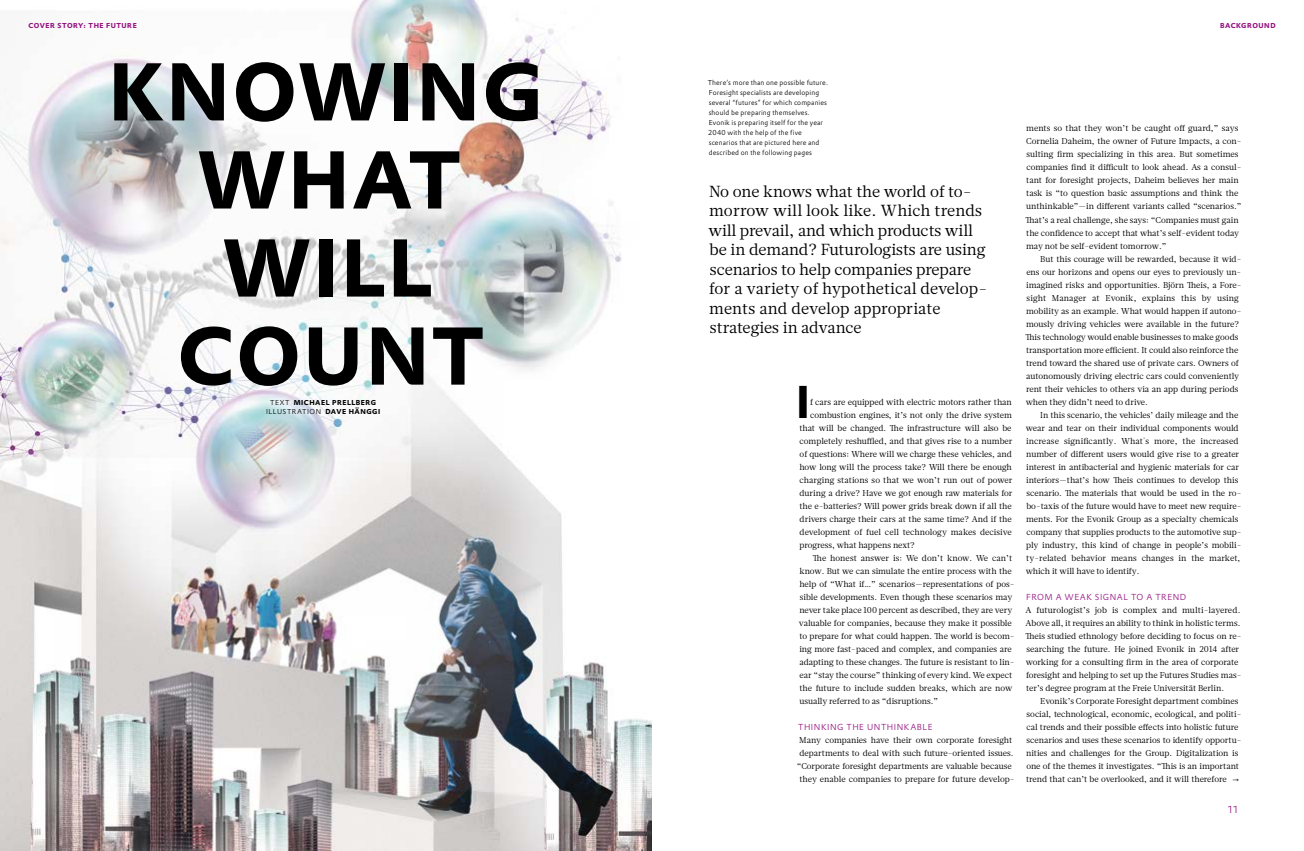
<style>
.page{position:relative;width:1304px;height:851px;background:#fff}
.page>*{position:absolute;margin:0;border:0;box-sizing:border-box;transform-origin:0 0}
.t1{font:700 80px/88px "Evonik Prokyon";letter-spacing:.035em;color:#000;text-align:center}
.t2{font:700 44.9px "Evonik Prokyon";color:#000}
.t3{font:16px/19.5px "Glosa Text";letter-spacing:-.005em;color:#000}
.t4{font:300 10px "Evonik Prokyon";color:#94107f}
.t5{font:8.5px/13px "Glosa Text";color:#000}
.t6{font:300 8.5px "Evonik Prokyon";letter-spacing:.065em;color:#94107f}
.t7{font:300 8.5px "Evonik Prokyon";color:#000}
.t8{font:300 7px/10px "Evonik Prokyon";letter-spacing:.02em;color:#000}
.t9{font:700 7px/9px "Evonik Prokyon";letter-spacing:.075em;color:#000;text-align:center}
.t10{font:700 7px "Evonik Prokyon";letter-spacing:.075em;color:#94107f}
.s1{font-weight:300}
</style>
<div class="page">
<img style="left:0;top:0;width:652px;height:850px">
<p class="t10" style="left:28px;top:20px;width:110px">COVER STORY: THE FUTURE</p>
<p class="t10" style="left:1220px;top:20px;width:57px">BACKGROUND</p>
<h1 class="t1" style="left:109px;top:42px;width:436px">KNOWING<br>WHAT<br>WILL<br>COUNT</h1>
<p class="t9" style="left:266px;top:397px;width:116px"><span class="s1">TEXT</span> MICHAEL PRELLBERG<br><span class="s1">ILLUSTRATION</span> DAVE HÄNGGI</p>
<p class="t8" style="left:708px;top:77px;width:122px">There’s more than one possible future.<br>Foresight specialists are developing several “futures” for which companies should be preparing themselves.<br>Evonik is preparing itself for the year 2040 with the help of the five scenarios that are pictured here and described on the following pages</p>
<p class="t3" style="left:708px;top:181px;width:280px">No one knows what the world of to&shy;morrow will look like. Which trends will prevail, and which products will be in demand? Futurologists are using scenarios to help companies prepare for a variety of hypothetical develop&shy;ments and develop appropriate strategies in advance</p>
<h2 class="t2" style="left:796px;top:365px;width:15px">I</h2>
<p class="t5" style="left:810px;top:395px;width:203px">f cars are equipped with electric motors rather than</p>
<p class="t5" style="left:810px;top:408px;width:203px">combustion engines, it’s not only the drive system</p>
<p class="t5" style="left:799px;top:421px;width:214px">that will be changed. The infrastructure will also be</p>
<p class="t5" style="left:800px;top:434px;width:214px">completely reshuffled, and that gives rise to a number</p>
<p class="t5" style="left:800px;top:447px;width:214px">of questions: Where will we charge these vehicles, and</p>
<p class="t5" style="left:799px;top:460px;width:214px">how long will the process take? Will there be enough</p>
<p class="t5" style="left:800px;top:473px;width:214px">charging stations so that we won’t run out of power</p>
<p class="t5" style="left:800px;top:486px;width:214px">during a drive? Have we got enough raw materials for</p>
<p class="t5" style="left:799px;top:499px;width:214px">the e-batteries? Will power grids break down if all the</p>
<p class="t5" style="left:800px;top:512px;width:214px">drivers charge their cars at the same time? And if the</p>
<p class="t5" style="left:800px;top:525px;width:214px">development of fuel cell technology makes decisive</p>
<p class="t5" style="left:799px;top:538px;width:117px">progress, what happens next?</p>
<p class="t5" style="left:813px;top:551px;width:201px">The honest answer is: We don’t know. We can’t</p>
<p class="t5" style="left:799px;top:564px;width:214px">know. But we can simulate the entire process with the</p>
<p class="t5" style="left:799px;top:577px;width:217px">help of “What if…” scenarios—representations of pos-</p>
<p class="t5" style="left:800px;top:590px;width:214px">sible developments. Even though these scenarios may</p>
<p class="t5" style="left:799px;top:603px;width:214px">never take place 100 percent as described, they are very</p>
<p class="t5" style="left:799px;top:616px;width:214px">valuable for companies, because they make it possible</p>
<p class="t5" style="left:799px;top:629px;width:217px">to prepare for what could happen. The world is becom-</p>
<p class="t5" style="left:799px;top:642px;width:214px">ing more fast-paced and complex, and companies are</p>
<p class="t5" style="left:800px;top:655px;width:217px">adapting to these changes. The future is resistant to lin-</p>
<p class="t5" style="left:800px;top:668px;width:214px">ear “stay the course” thinking of every kind. We expect</p>
<p class="t5" style="left:799px;top:681px;width:214px">the future to include sudden breaks, which are now</p>
<p class="t5" style="left:799px;top:694px;width:140px">usually referred to as “disruptions.”</p>
<p class="t6" style="left:798px;top:720px;width:136px">THINKING THE UNTHINKABLE</p>
<p class="t5" style="left:797px;top:733px;width:219px;text-align:center">Many companies have their own corporate foresight departments to deal with such future-oriented issues. “Corporate foresight departments are valuable because they enable companies to prepare for future develop-</p>
<p class="t5" style="left:1025px;top:122px;width:217px">ments so that they won’t be caught off guard,” says Cornelia Daheim, the owner of Future Impacts, a con&shy;sulting firm specializing in this area. But sometimes companies find it difficult to look ahead. As a consul&shy;tant for foresight projects, Daheim believes her main task is “to question basic assumptions and think the unthinkable”—in different variants called “scenarios.” That’s a real challenge, she says: “Companies must gain the confidence to accept that what’s self-evident today may not be self-evident tomorrow.”</p>
<p class="t5" style="left:1025px;top:252px;width:217px;text-indent:15px">But this courage will be rewarded, because it wid&shy;ens our horizons and opens our eyes to previously un&shy;imagined risks and opportunities. Björn Theis, a Fore&shy;sight Manager at Evonik, explains this by using mobility as an example. What would happen if autono&shy;mously driving vehicles were available in the future?<br>This technology would enable businesses to make goods transportation more efficient. It could also reinforce the trend toward the shared use of private cars. Owners of autonomously driving electric cars could conveniently rent their vehicles to others via an app during periods when they didn’t need to drive.</p>
<p class="t5" style="left:1026px;top:408px;width:217px;text-indent:14px">In this scenario, the vehicles’ daily mileage and the wear and tear on their individual components would increase significantly. What's more, the increased number of different users would give rise to a greater interest in antibacterial and hygienic materials for car interiors—that’s how Theis continues to develop this scenario. The materials that would be used in the ro&shy;bo-taxis of the future would have to meet new require&shy;ments. For the Evonik Group as a specialty chemicals company that supplies products to the automotive sup&shy;ply industry, this kind of change in people’s mobili&shy;ty-related behavior means changes in the market, which it will have to identify.</p>
<p class="t6" style="left:1026px;top:590px;width:162px">FROM A WEAK SIGNAL TO A TREND</p>
<p class="t5" style="left:1025px;top:603px;width:217px">A futurologist’s job is complex and multi-layered.<br>Above all, it requires an ability to think in holistic terms.<br>Theis studied ethnology before deciding to focus on re&shy;searching the future. He joined Evonik in 2014 after working for a consulting firm in the area of corporate foresight and helping to set up the Futures Studies mas&shy;ter’s degree program at the Freie Universität Berlin.</p>
<p class="t5" style="left:1026px;top:694px;width:217px;text-indent:14px">Evonik’s Corporate Foresight department combines social, technological, economic, ecological, and politi&shy;cal trends and their possible effects into holistic future scenarios and uses these scenarios to identify opportu&shy;nities and challenges for the Group. Digitalization is one of the themes it investigates. “This is an important trend that can’t be overlooked, and it will therefore</p>
<p class="t7" style="left:1233px;top:773px;width:8px">→</p>
<p class="t4" style="left:1227px;top:801px;width:13px">11</p>
</div>
